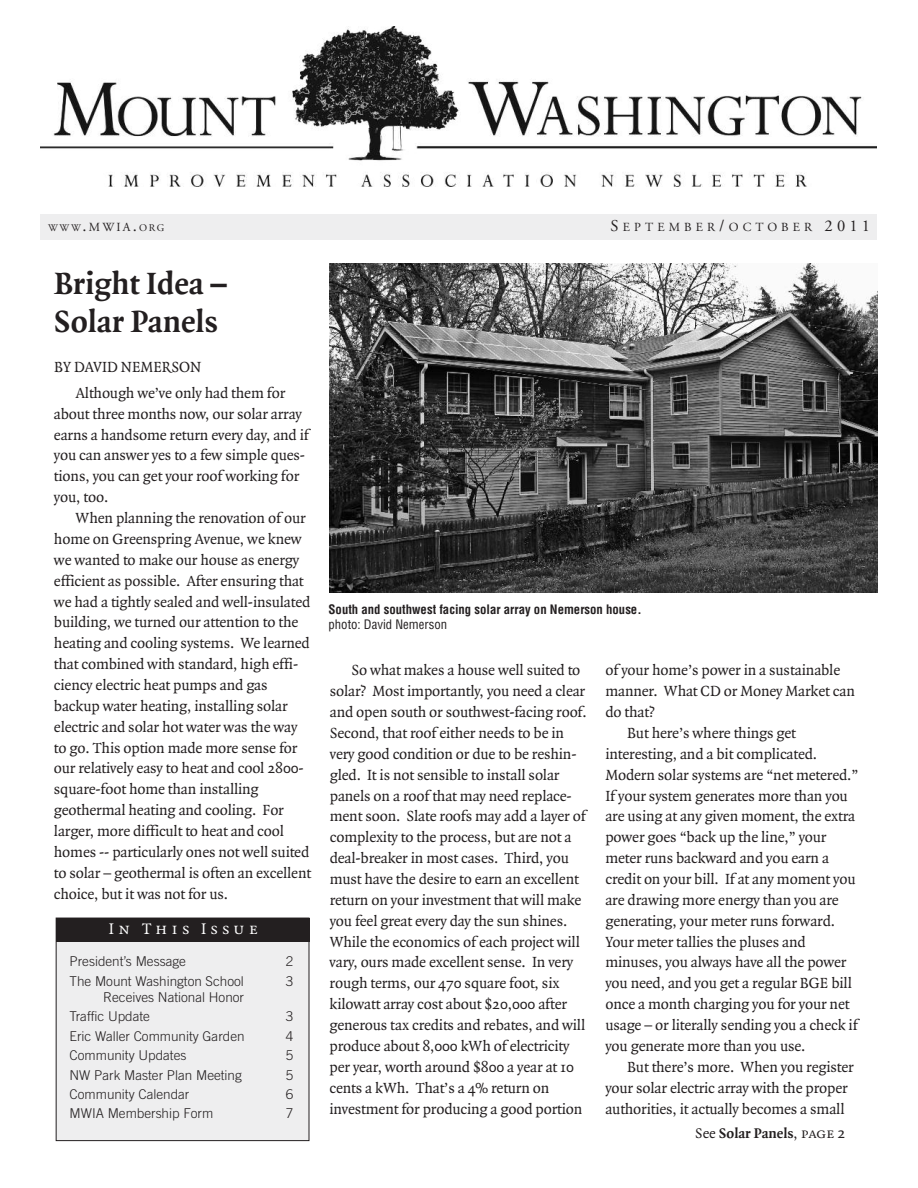
<style>
.page{position:relative;width:918px;height:1188px;background:#fff}
.page>*{position:absolute;margin:0;border:0;box-sizing:border-box;transform-origin:0 0}
.t1{font:700 33px/37.5px "Quadraat";color:#231f20}
.t2{font:16.5px "Quadraat Small Caps";letter-spacing:.25em;color:#fff}
.t3{font:15.75px/20.9px "Quadraat";letter-spacing:-.01em;color:#231f20}
.t4{font:700 15px "Quadraat";color:#231f20}
.t5{font:300 13.5px/19.5px "Trade Gothic";color:#231f20}
.t6{font:700 condensed 12.75px "Helvetica LT Std";color:#231f20}
.t7{font:condensed 12.75px "Helvetica LT Std";color:#231f20}
.t8{font:12.3px "Adobe Garamond Pro";letter-spacing:.335em;color:#231f20}
.t9{font:10.2px "Adobe Garamond Pro";letter-spacing:.18em;color:#231f20}
.s1{font-size:16.5px}
.s2{font-size:12.3px}
.s3{font-weight:400}
.s4{font-family:"Quadraat Small Caps";font-weight:400}
</style>
<div class="page">
<img style="left:330px;top:263px;width:548px;height:329px">
<div style="left:40px;top:214px;width:838px;height:25px;background:#eeeeef"></div>
<div style="left:56px;top:918px;width:253px;height:223px;background:#eeeeef"></div>
<div style="left:56px;top:918px;width:253px;height:223px;border:1px solid #231f20"></div>
<div style="left:56px;top:918px;width:253px;height:24px;background:#231f20"></div>
<img style="left:40px;top:27px;width:837px;height:159px">
<p class="t9" style="left:48px;top:224px;width:118px">WWW<span class="s1">.</span><span class="s2">MWIA</span><span class="s1">.</span>ORG</p>
<p class="t8" style="left:611px;top:222px;width:261px"><span class="s1">S</span>EPTEMBER<span class="s1">/</span>OCTOBER <span class="s1">2011</span></p>
<h1 class="t1" style="left:54px;top:268px;width:175px">Bright Idea –<br>Solar Panels</h1>
<p class="t3" style="left:76px;top:355px;width:211px;line-height:26.2px;text-indent:-22px">BY DAVID NEMERSON<br>Although we’ve only had them for</p>
<p class="t3" style="left:54px;top:405px;width:256px">about three months now, our solar array earns a handsome return every day, and if you can answer yes to a few simple ques&shy;tions, you can get your roof working for you, too.</p>
<p class="t3" style="left:54px;top:509px;width:259px;text-indent:22px">When planning the renovation of our home on Greenspring Avenue, we knew we wanted to make our house as energy efficient as possible. After ensuring that we had a tightly sealed and well-insulated building, we turned our attention to the heating and cooling systems. We learned that combined with standard, high effi&shy;ciency electric heat pumps and gas backup water heating, installing solar electric and solar hot water was the way to go. This option made more sense for our relatively easy to heat and cool 2800- square-foot home than installing geothermal heating and cooling. For larger, more difficult to heat and cool homes -- particularly ones not well suited to solar – geothermal is often an excellent choice, but it was not for us.</p>
<p class="t2" style="left:109px;top:924px;width:150px">In This Issue</p>
<p class="t5" style="left:70px;top:953px;width:118px">President’s Message</p>
<p class="t5" style="left:286px;top:953px;width:9px">2</p>
<p class="t5" style="left:70px;top:972px;width:176px">The Mount Washington School</p>
<p class="t5" style="left:286px;top:972px;width:9px">3</p>
<p class="t5" style="left:70px;top:988px;width:176px;text-indent:34px">Receives National Honor<br>Traffic Update</p>
<p class="t5" style="left:286px;top:1008px;width:9px">3</p>
<p class="t5" style="left:70px;top:1027px;width:177px">Eric Waller Community Garden</p>
<p class="t5" style="left:286px;top:1027px;width:9px">4</p>
<p class="t5" style="left:70px;top:1047px;width:118px">Community Updates</p>
<p class="t5" style="left:286px;top:1047px;width:9px">5</p>
<p class="t5" style="left:70px;top:1066px;width:174px">NW Park Master Plan Meeting</p>
<p class="t5" style="left:286px;top:1066px;width:9px">5</p>
<p class="t5" style="left:70px;top:1086px;width:121px">Community Calendar</p>
<p class="t5" style="left:286px;top:1086px;width:9px">6</p>
<p class="t5" style="left:70px;top:1105px;width:145px">MWIA Membership Form</p>
<p class="t5" style="left:286px;top:1105px;width:9px">7</p>
<p class="t6" style="left:329px;top:604px;width:315px">South and southwest facing solar array on Nemerson house.</p>
<p class="t7" style="left:329px;top:620px;width:120px">photo: David Nemerson</p>
<p class="t3" style="left:329px;top:662px;width:259px;text-indent:22px">So what makes a house well suited to solar? Most importantly, you need a clear and open south or southwest-facing roof.<br>Second, that roof either needs to be in very good condition or due to be reshin&shy;gled. It is not sensible to install solar panels on a roof that may need replace&shy;ment soon. Slate roofs may add a layer of complexity to the process, but are not a deal-breaker in most cases. Third, you must have the desire to earn an excellent return on your investment that will make you feel great every day the sun shines.<br>While the economics of each project will vary, ours made excellent sense. In very rough terms, our 470 square foot, six kilowatt array cost about $20,000 after generous tax credits and rebates, and will produce about 8,000 kWh of electricity per year, worth around $800 a year at 10 cents a kWh. That’s a 4% return on investment for producing a good portion</p>
<p class="t3" style="left:605px;top:662px;width:236px">of your home’s power in a sustainable</p>
<p class="t3" style="left:605px;top:682px;width:251px">manner. What CD or Money Market can</p>
<p class="t3" style="left:605px;top:703px;width:51px">do that?</p>
<p class="t3" style="left:627px;top:724px;width:170px">But here’s where things get</p>
<p class="t3" style="left:605px;top:745px;width:213px">interesting, and a bit complicated.</p>
<p class="t3" style="left:605px;top:766px;width:255px">Modern solar systems are “net metered.”</p>
<p class="t3" style="left:605px;top:787px;width:244px">If your system generates more than you</p>
<p class="t3" style="left:605px;top:808px;width:251px">are using at any given moment, the extra</p>
<p class="t3" style="left:605px;top:829px;width:223px">power goes “back up the line,” your</p>
<p class="t3" style="left:605px;top:849px;width:225px">meter runs backward and you earn a</p>
<p class="t3" style="left:605px;top:870px;width:252px">credit on your bill. If at any moment you</p>
<p class="t3" style="left:605px;top:891px;width:235px">are drawing more energy than you are</p>
<p class="t3" style="left:605px;top:912px;width:231px">generating, your meter runs forward.</p>
<p class="t3" style="left:605px;top:933px;width:202px">Your meter tallies the pluses and</p>
<p class="t3" style="left:605px;top:954px;width:243px">minuses, you always have all the power</p>
<p class="t3" style="left:605px;top:975px;width:248px">you need, and you get a regular BGE bill</p>
<p class="t3" style="left:605px;top:995px;width:246px">once a month charging you for your net</p>
<p class="t3" style="left:605px;top:1016px;width:254px">usage – or literally sending you a check if</p>
<p class="t3" style="left:605px;top:1037px;width:202px">you generate more than you use.</p>
<p class="t3" style="left:627px;top:1058px;width:228px">But there’s more. When you register</p>
<p class="t3" style="left:605px;top:1079px;width:244px">your solar electric array with the proper</p>
<p class="t3" style="left:605px;top:1100px;width:241px">authorities, it actually becomes a small</p>
<p class="t4" style="left:695px;top:1128px;width:151px"><span class="s3">See</span> Solar Panels<span class="s4">, page 2</span></p>
</div>
